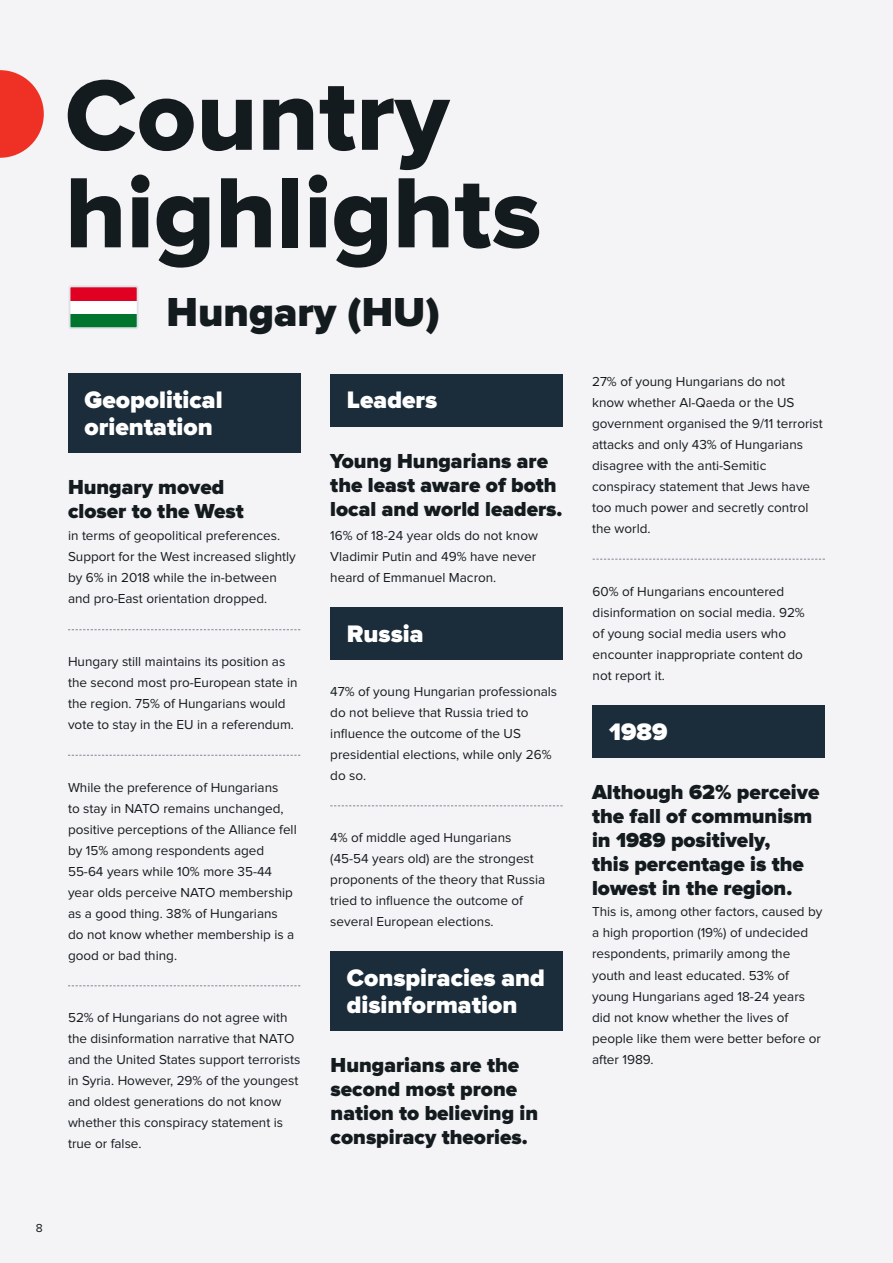
<style>
.page{position:relative;width:893px;height:1263px;background:#f1eff4}
.page>*{position:absolute;margin:0;border:0;box-sizing:border-box;transform-origin:0 0}
.t1{font:103.5px/97.5px "Proxima Nova Extrabld";color:#141b1e}
.t2{font:900 42px "Proxima Nova";color:#141b1e}
.t3{font:900 24.75px/27px "Proxima Nova";color:#fff}
.t4{font:900 21px/24px "Proxima Nova";color:#141b1e}
.t5{font:13.5px/21px "Proxima Nova";color:#141b1e}
.t6{font:12px "Proxima Nova";color:#141b1e}
</style>
<div class="page">
<div style="left:68px;top:374px;width:232px;height:79px;background:#192b38"></div>
<div style="left:330px;top:952px;width:233px;height:79px;background:#192b38"></div>
<div style="left:330px;top:374px;width:233px;height:52px;background:#192b38"></div>
<div style="left:330px;top:607px;width:233px;height:53px;background:#192b38"></div>
<div style="left:593px;top:705px;width:232px;height:53px;background:#192b38"></div>
<svg style="left:72px;top:300px;width:64px;height:14px"></svg>
<div style="left:70px;top:314px;width:68px;height:14px;background:#00752e"></div>
<div style="left:70px;top:286px;width:68px;height:14px;background:#e00021"></div>
<div style="left:69px;top:285px;width:70px;height:44px;border:2px solid #dde2e9;border-radius:2px"></div>
<svg style="left:68px;top:629px;width:232px;height:1px"></svg>
<svg style="left:593px;top:559px;width:232px;height:1px"></svg>
<svg style="left:68px;top:755px;width:232px;height:1px"></svg>
<svg style="left:68px;top:985px;width:232px;height:1px"></svg>
<svg style="left:330px;top:805px;width:233px;height:1px"></svg>
<svg style="left:0;top:70px;width:44px;height:88px"></svg>
<h1 class="t1" style="left:65px;top:71px;width:478px">Country highlights</h1>
<h2 class="t2" style="left:167px;top:292px;width:275px">Hungary (HU)</h2>
<h3 class="t3" style="left:85px;top:388px;width:140px">Geopolitical orientation</h3>
<h3 class="t4" style="left:68px;top:476px;width:177px">Hungary moved closer to the West</h3>
<h3 class="t3" style="left:347px;top:388px;width:92px">Leaders</h3>
<h3 class="t4" style="left:330px;top:450px;width:234px">Young Hungarians are the least aware of both local and world leaders.</h3>
<p class="t5" style="left:68px;top:526px;width:229px">in terms of geopolitical preferences.<br>Support for the West increased slightly by 6% in 2018 while the in-between and pro-East orientation dropped.</p>
<p class="t5" style="left:330px;top:525px;width:209px">16% of 18-24 year olds do not know<br>Vladimir Putin and 49% have never heard of Emmanuel Macron.</p>
<p class="t5" style="left:68px;top:652px;width:231px">Hungary still maintains its position as the second most pro-European state in the region. 75% of Hungarians would vote to stay in the EU in a referendum.</p>
<p class="t5" style="left:68px;top:777px;width:230px">While the preference of Hungarians<br>to stay in NATO remains unchanged, positive perceptions of the Alliance fell by 15% among respondents aged<br>55-64 years while 10% more 35-44 year olds perceive NATO membership as a good thing. 38% of Hungarians do not know whether membership is a good or bad thing.</p>
<p class="t5" style="left:68px;top:1008px;width:234px">52% of Hungarians do not agree with the disinformation narrative that NATO and the United States support terrorists in Syria. However, 29% of the youngest and oldest generations do not know whether this conspiracy statement is true or false.</p>
<h3 class="t3" style="left:347px;top:621px;width:78px">Russia</h3>
<p class="t5" style="left:330px;top:681px;width:228px">47% of young Hungarian professionals do not believe that Russia tried to influence the outcome of the US presidential elections, while only 26% do so.</p>
<p class="t5" style="left:330px;top:828px;width:216px">4% of middle aged Hungarians (45-54 years old) are the strongest proponents of the theory that Russia tried to influence the outcome of several European elections.</p>
<h3 class="t3" style="left:347px;top:965px;width:200px">Conspiracies and disinformation</h3>
<h3 class="t4" style="left:331px;top:1054px;width:209px">Hungarians are the second most prone nation to believing in conspiracy theories.</h3>
<p class="t5" style="left:592px;top:371px;width:232px">27% of young Hungarians do not<br>know whether Al-Qaeda or the US government organised the 9/11 terrorist attacks and only 43% of Hungarians disagree with the anti-Semitic conspiracy statement that Jews have too much power and secretly control the world.</p>
<p class="t5" style="left:593px;top:581px;width:214px">60% of Hungarians encountered disinformation on social media. 92% of young social media users who encounter inappropriate content do not report it.</p>
<h3 class="t3" style="left:609px;top:719px;width:60px">1989</h3>
<h3 class="t4" style="left:592px;top:781px;width:229px">Although 62% perceive the fall of communism in 1989 positively,<br>this percentage is the lowest in the region.</h3>
<p class="t5" style="left:592px;top:902px;width:232px">This is, among other factors, caused by a high proportion (19%) of undecided respondents, primarily among the youth and least educated. 53% of young Hungarians aged 18-24 years did not know whether the lives of people like them were better before or after 1989.</p>
<p class="t6" style="left:36px;top:1222px;width:8px">8</p>
</div>
